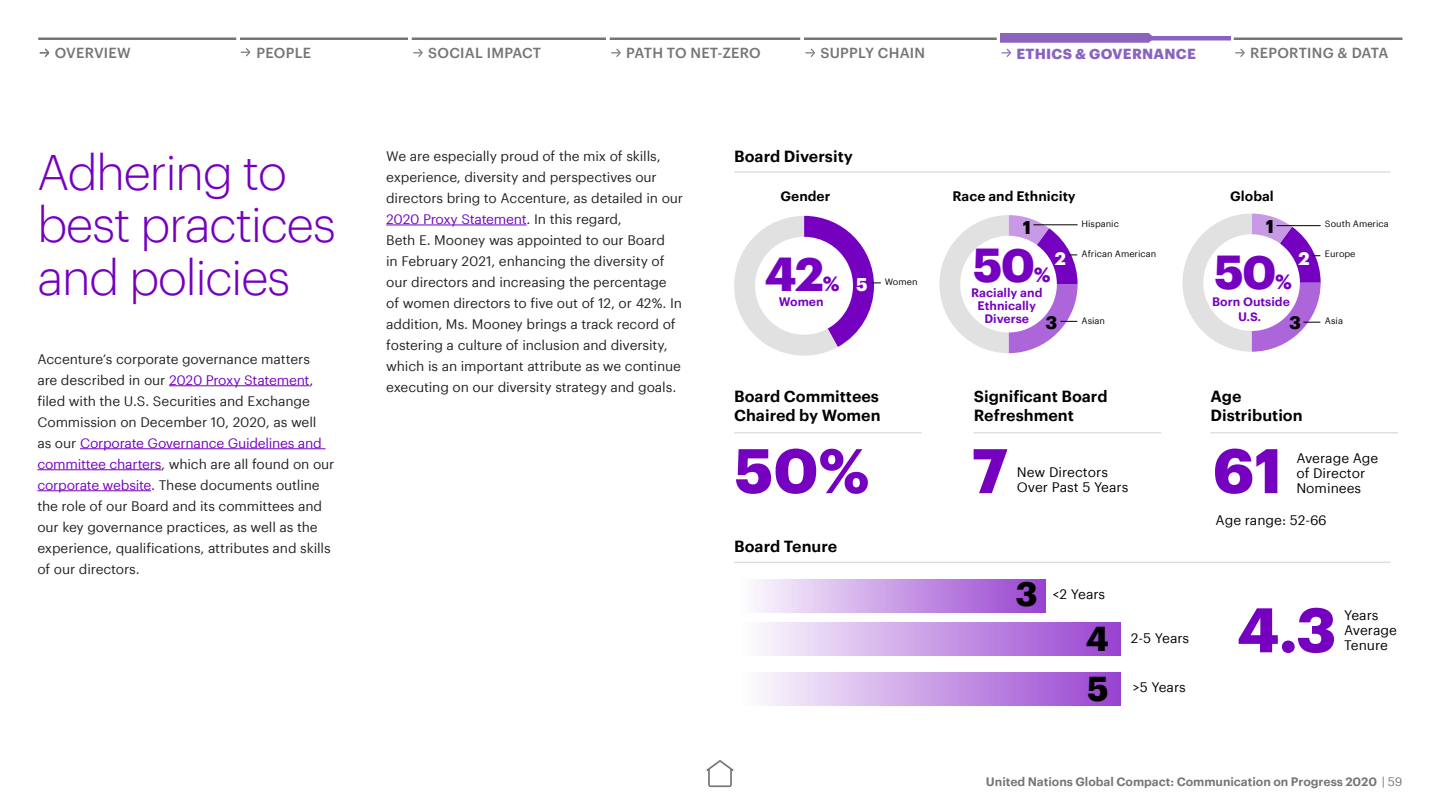
<style>
.page{position:relative;width:1440px;height:810px;background:#fff}
.page>*{position:absolute;margin:0;border:0;box-sizing:border-box;transform-origin:0 0}
.t1{font:700 61.5px "Graphik";color:#7500c0}
.t2{font:300 48.75px/52.5px "Graphik";letter-spacing:-.025em;color:#7500c0}
.t3{font:700 46.5px "Graphik";color:#7500c0}
.t4{font:700 33.75px "Graphik";color:#000}
.t5{font:700 20.25px "Graphik";color:#7500c0}
.t6{font:700 18px "Graphik";color:#000}
.t7{font:700 18px "Graphik";color:#fff}
.t8{font:600 15.75px/18.8px "Graphik";color:#000}
.t9{font:500 14.25px "Graphik";letter-spacing:.015em;color:#757575}
.t10{font:700 14.25px "Graphik";letter-spacing:.015em;color:#8a63bf}
.t11{font:13.5px/21px "Graphik";letter-spacing:-.01em;color:#202120}
.t12{font:13.5px/15px "Graphik";color:#000}
.t13{font:600 13.5px "Graphik";color:#000}
.t14{font:600 12px "Graphik";letter-spacing:-.005em;color:#757575}
.t15{font:600 12px/12.8px "Graphik";color:#7500c0;text-align:center}
.t16{font:9px "Graphik";color:#000}
.s1{color:#7500c0}
.s2{font-weight:400}
</style>
<div class="page">
<svg style="left:706px;top:760px;width:28px;height:27px"></svg>
<hr style="left:169px;top:385px;width:140px;height:1px;background:#7500c0">
<hr style="left:80px;top:448px;width:246px;height:1px;background:#7500c0">
<hr style="left:37px;top:469px;width:124px;height:1px;background:#7500c0">
<hr style="left:37px;top:490px;width:114px;height:1px;background:#7500c0">
<hr style="left:386px;top:225px;width:141px;height:1px;background:#7500c0">
<div style="left:734px;top:579px;width:312px;height:33px;background:linear-gradient(to right,#fff,#9943d0)"></div>
<div style="left:734px;top:622px;width:387px;height:33px;background:linear-gradient(to right,#fff,#9842d0)"></div>
<div style="left:734px;top:672px;width:387px;height:33px;background:linear-gradient(to right,#fff,#9842d0)"></div>
<hr style="left:734px;top:171px;width:656px;height:2px;background:#bebebe">
<hr style="left:734px;top:562px;width:656px;height:1px;background:#bebebe">
<hr style="left:734px;top:432px;width:188px;height:1px;background:#bebebe">
<hr style="left:974px;top:432px;width:187px;height:1px;background:#bebebe">
<hr style="left:1210px;top:432px;width:188px;height:1px;background:#bebebe">
<svg style="left:38px;top:33px;width:1364px;height:24px"></svg>
<svg style="left:734px;top:216px;width:147px;height:140px"></svg>
<svg style="left:939px;top:215px;width:139px;height:138px"></svg>
<svg style="left:1183px;top:214px;width:138px;height:138px"></svg>
<p class="t9" style="left:55px;top:42px;width:78px">OVERVIEW</p>
<p class="t9" style="left:257px;top:42px;width:56px">PEOPLE</p>
<p class="t9" style="left:428px;top:42px;width:115px">SOCIAL IMPACT</p>
<p class="t9" style="left:626px;top:42px;width:136px">PATH TO NET-ZERO</p>
<p class="t9" style="left:821px;top:42px;width:106px">SUPPLY CHAIN</p>
<p class="t10" style="left:1017px;top:42px;width:181px">ETHICS &amp; GOVERNANCE</p>
<p class="t9" style="left:1250px;top:42px;width:140px">REPORTING &amp; DATA</p>
<h3 class="t2" style="left:37px;top:142px;width:300px">Adhering to best practices and policies</h3>
<p class="t11" style="left:37px;top:347px;width:299px">Accenture’s corporate governance matters<br>are described in our <span class="s1">2020 Proxy Statement</span>, filed with the U.S. Securities and Exchange Commission on December 10, 2020, as well<br>as our <span class="s1">Corporate Governance Guidelines and committee charters</span>, which are all found on our <span class="s1">corporate website</span>. These documents outline the role of our Board and its committees and our key governance practices, as well as the experience, qualifications, attributes and skills of our directors.</p>
<p class="t11" style="left:386px;top:145px;width:298px">We are especially proud of the mix of skills, experience, diversity and perspectives our directors bring to Accenture, as detailed in our <span class="s1">2020 Proxy Statement</span>. In this regard,<br>Beth E. Mooney was appointed to our Board<br>in February 2021, enhancing the diversity of our directors and increasing the percentage<br>of women directors to five out of 12, or 42%. In addition, Ms. Mooney brings a track record of fostering a culture of inclusion and diversity, which is an important attribute as we continue executing on our diversity strategy and goals.</p>
<p class="t8" style="left:734px;top:145px;width:120px">Board Diversity</p>
<p class="t13" style="left:781px;top:185px;width:51px">Gender</p>
<p class="t3" style="left:765px;top:238px;width:61px">42</p>
<p class="t5" style="left:823px;top:268px;width:18px">%</p>
<p class="t15" style="left:779px;top:294px;width:46px">Women</p>
<p class="t7" style="left:856px;top:270px;width:13px">5</p>
<p class="t16" style="left:885px;top:275px;width:34px">Women</p>
<p class="t13" style="left:952px;top:185px;width:125px">Race and Ethnicity</p>
<p class="t6" style="left:1023px;top:214px;width:10px">1</p>
<p class="t3" style="left:973px;top:230px;width:64px">50</p>
<p class="t7" style="left:1055px;top:245px;width:13px">2</p>
<p class="t5" style="left:1034px;top:259px;width:18px">%</p>
<p class="t15" style="left:971px;top:286px;width:73px">Racially and<br>Ethnically<br>Diverse</p>
<p class="t6" style="left:1046px;top:309px;width:13px">3</p>
<p class="t16" style="left:1082px;top:217px;width:39px">Hispanic</p>
<p class="t16" style="left:1082px;top:247px;width:76px">African American</p>
<p class="t16" style="left:1082px;top:314px;width:25px">Asian</p>
<p class="t13" style="left:1230px;top:185px;width:45px">Global</p>
<p class="t6" style="left:1266px;top:213px;width:10px">1</p>
<p class="t7" style="left:1299px;top:245px;width:13px">2</p>
<p class="t3" style="left:1214px;top:236px;width:64px">50</p>
<p class="t5" style="left:1275px;top:266px;width:18px">%</p>
<p class="t15" style="left:1212px;top:293px;width:79px;line-height:15px">Born Outside<br>U.S.</p>
<p class="t6" style="left:1289px;top:308px;width:13px">3</p>
<p class="t16" style="left:1325px;top:217px;width:65px">South America</p>
<p class="t16" style="left:1325px;top:247px;width:32px">Europe</p>
<p class="t16" style="left:1325px;top:314px;width:19px">Asia</p>
<p class="t8" style="left:734px;top:386px;width:148px">Board Committees<br>Chaired by Women</p>
<p class="t8" style="left:974px;top:386px;width:135px">Significant Board<br>Refreshment</p>
<p class="t8" style="left:1210px;top:386px;width:94px">Age<br>Distribution</p>
<p class="t1" style="left:734px;top:423px;width:137px">50%</p>
<p class="t1" style="left:972px;top:423px;width:37px">7</p>
<p class="t1" style="left:1213px;top:423px;width:71px">61</p>
<p class="t12" style="left:1017px;top:464px;width:113px">New Directors<br>Over Past 5 Years</p>
<p class="t12" style="left:1296px;top:449px;width:84px">Average Age of Director<br>Nominees</p>
<p class="t8" style="left:734px;top:536px;width:105px">Board Tenure</p>
<p class="t4" style="left:1015px;top:567px;width:24px">3</p>
<p class="t12" style="left:1053px;top:585px;width:54px">&lt;2 Years</p>
<p class="t4" style="left:1086px;top:613px;width:25px">4</p>
<p class="t4" style="left:1087px;top:662px;width:23px">5</p>
<p class="t12" style="left:1131px;top:630px;width:60px">2-5 Years</p>
<p class="t12" style="left:1133px;top:678px;width:55px">&gt;5 Years</p>
<p class="t12" style="left:1216px;top:511px;width:113px">Age range: 52-66</p>
<p class="t1" style="left:1237px;top:582px;width:101px">4.3</p>
<p class="t12" style="left:1344px;top:606px;width:54px">Years<br>Average<br>Tenure</p>
<p class="t14" style="left:986px;top:772px;width:418px">United Nations Global Compact: Communication on Progress 2020 <span class="s2">| 59</span></p>
</div>
